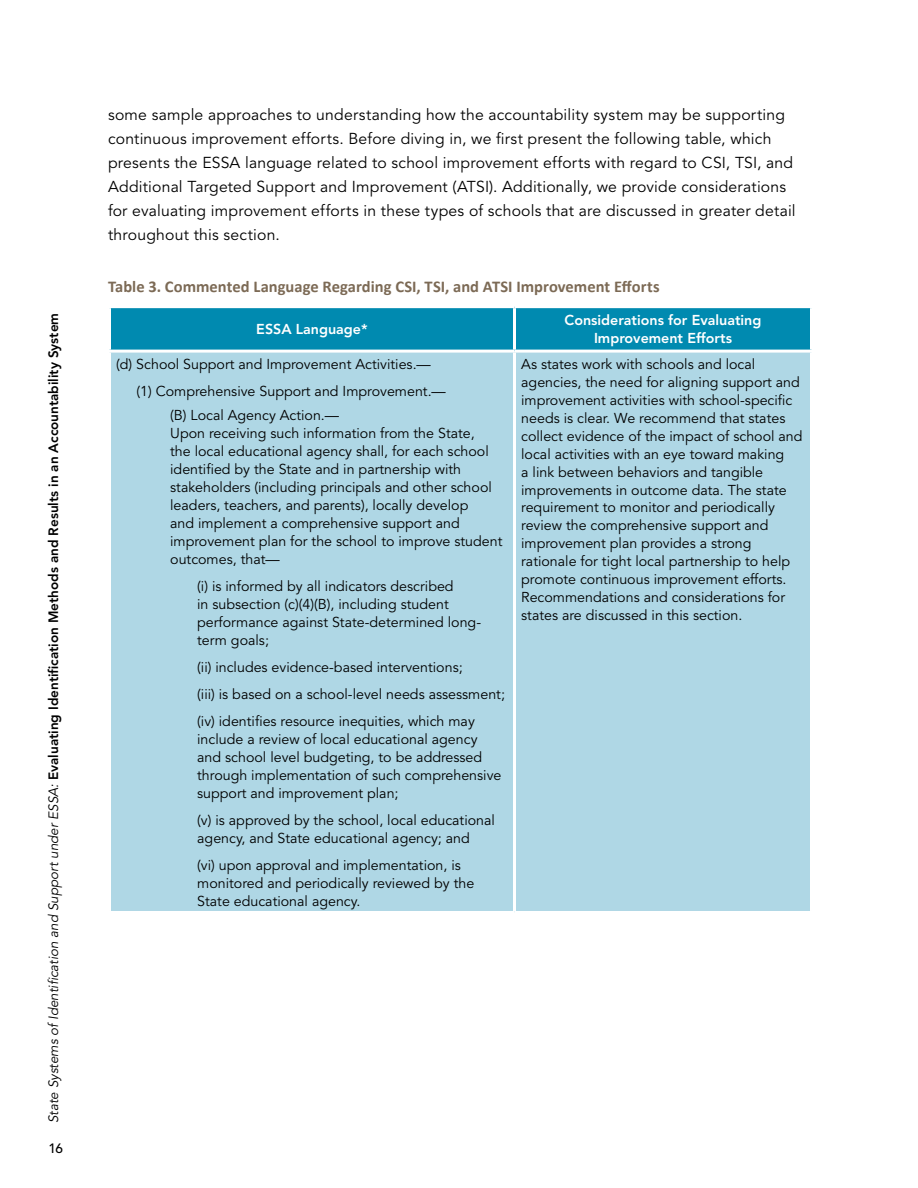
<style>
.page{position:relative;width:918px;height:1188px;background:#fff}
.page>*{position:absolute;margin:0;border:0;box-sizing:border-box;transform-origin:0 0}
.t1{font:700 16.5px "Calibri";color:#7c6a55}
.t2{font:15.75px/24px "Avenir LT Std";letter-spacing:.015em;color:#000}
.t3{font:14.25px/18px "Avenir LT Std";color:#000}
.t4{font:800 14.25px/18px "Avenir LT Std";color:#fff;text-align:center}
.t5{font:800 13.5px "Avenir LT Std";color:#000}
.t6{font:500 13.5px "Avenir LT Std";color:#000}
.s1{font-weight:400;font-style:italic}
</style>
<div class="page">
<div style="left:111px;top:308px;width:699px;height:42px;background:#008ab0"></div>
<div style="left:111px;top:353px;width:699px;height:558px;background:#afd7e5"></div>
<hr style="left:513px;top:308px;width:3px;height:42px;background:#fff">
<hr style="left:513px;top:353px;width:3px;height:558px;background:#fff">
<p class="t5" style="left:46px;top:1123px;width:812px;rotate:-90deg"><span class="s1">State Systems of Identification and Support under ESSA:</span> Evaluating Identification Methods and Results in an Accountability System</p>
<p class="t6" style="left:49px;top:1141px;width:16px">16</p>
<p class="t2" style="left:108px;top:103px;width:689px">some sample approaches to understanding how the accountability system may be supporting continuous improvement efforts. Before diving in, we first present the following table, which presents the ESSA language related to school improvement efforts with regard to CSI, TSI, and Additional Targeted Support and Improvement (ATSI). Additionally, we provide considerations for evaluating improvement efforts in these types of schools that are discussed in greater detail throughout this section.</p>
<p class="t1" style="left:108px;top:277px;width:553px">Table 3. Commented Language Regarding CSI, TSI, and ATSI Improvement Efforts</p>
<p class="t4" style="left:256px;top:320px;width:113px">ESSA Language*</p>
<p class="t4" style="left:565px;top:311px;width:198px">Considerations for Evaluating<br>Improvement Efforts</p>
<p class="t3" style="left:136px;top:351px;width:311px;line-height:26.8px;text-indent:-20px">(d) School Support and Improvement Activities.— (1) Comprehensive Support and Improvement.—</p>
<p class="t3" style="left:170px;top:407px;width:334px">(B) Local Agency Action.—<br>Upon receiving such information from the State,<br>the local educational agency shall, for each school identified by the State and in partnership with stakeholders (including principals and other school leaders, teachers, and parents), locally develop<br>and implement a comprehensive support and improvement plan for the school to improve student outcomes, that—</p>
<p class="t3" style="left:197px;top:578px;width:285px">(i) is informed by all indicators described<br>in subsection (c)(4)(B), including student performance against State-determined long&shy;term goals;</p>
<p class="t3" style="left:197px;top:654px;width:309px;line-height:26.8px">(ii) includes evidence-based interventions;<br>(iii) is based on a school-level needs assessment; (iv) identifies resource inequities, which may</p>
<p class="t3" style="left:197px;top:730px;width:306px">include a review of local educational agency and school level budgeting, to be addressed through implementation of such comprehensive support and improvement plan;</p>
<p class="t3" style="left:197px;top:811px;width:299px">(v) is approved by the school, local educational agency, and State educational agency; and</p>
<p class="t3" style="left:197px;top:856px;width:279px">(vi) upon approval and implementation, is monitored and periodically reviewed by the<br>State educational agency.</p>
<p class="t3" style="left:521px;top:355px;width:283px">As states work with schools and local agencies, the need for aligning support and improvement activities with school-specific needs is clear. We recommend that states collect evidence of the impact of school and local activities with an eye toward making<br>a link between behaviors and tangible improvements in outcome data. The state requirement to monitor and periodically review the comprehensive support and improvement plan provides a strong rationale for tight local partnership to help promote continuous improvement efforts.<br>Recommendations and considerations for states are discussed in this section.</p>
</div>
